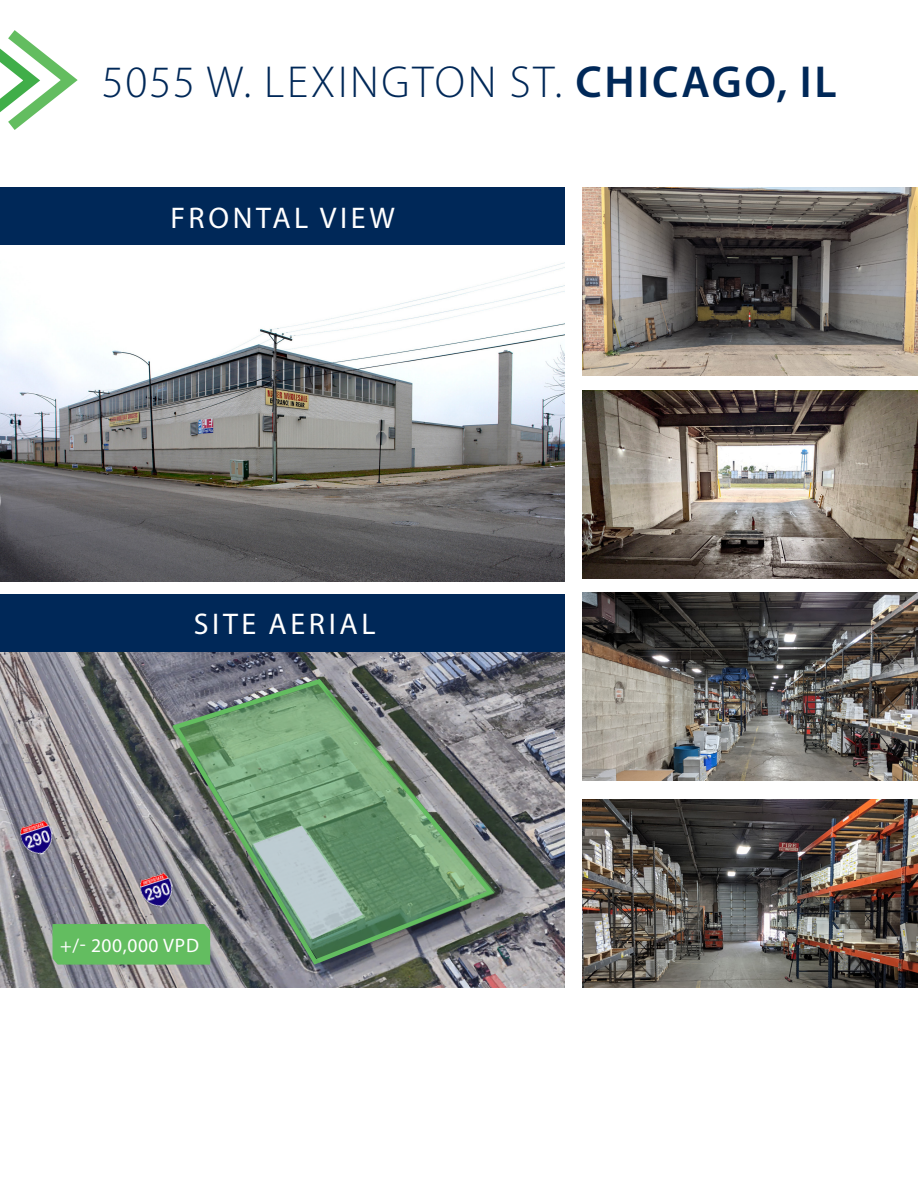
<style>
.page{position:relative;width:918px;height:1188px;background:#fff}
.page>*{position:absolute;margin:0;border:0;box-sizing:border-box;transform-origin:0 0}
.Cawley_BODY_COPY{font:300 45px "Myriad Pro";letter-spacing:.06em;color:#002858}
.Cawley_BODY_COPY-2{font:30px "Myriad Pro";letter-spacing:.12em;color:#fff}
.Cawley_BODY_COPY-3{font:19.5px "Myriad Pro";letter-spacing:.03em;color:#fff}
.s1{font-weight:600}
</style>
<div class="page">
<img style="left:0;top:263px;width:564px;height:319px">
<img style="left:582px;top:593px;width:336px;height:188px">
<img style="left:582px;top:188px;width:336px;height:187px">
<img style="left:582px;top:390px;width:336px;height:188px">
<img style="left:582px;top:800px;width:336px;height:187px">
<svg style="left:0;top:30px;width:78px;height:100px"></svg>
<img style="left:0;top:652px;width:564px;height:335px">
<svg style="left:170px;top:676px;width:328px;height:291px;background:#767880"></svg>
<div style="left:175px;top:686px;width:338px;height:295px;background:#231f20;opacity:.75"></div>
<svg style="left:172px;top:683px;width:323px;height:280px;background:#758c79"></svg>
<svg style="left:253px;top:826px;width:110px;height:113px;background:#8ca79a"></svg>
<img style="left:18px;top:818px;width:40px;height:41px">
<img style="left:138px;top:871px;width:40px;height:40px">
<svg style="left:51px;top:923px;width:161px;height:43px;background:#66b964"></svg>
<div style="left:0;top:188px;width:564px;height:57px;background:#002858"></div>
<div style="left:0;top:594px;width:564px;height:58px;background:#002858"></div>
<p class="Cawley_BODY_COPY" style="left:102px;top:55px;width:736px">5055 W. LEXINGTON ST. <span class="s1">CHICAGO, IL</span></p>
<p class="Cawley_BODY_COPY-2" style="left:170px;top:199px;width:226px">FRONTAL VIEW</p>
<p class="Cawley_BODY_COPY-2" style="left:194px;top:606px;width:183px">SITE AERIAL</p>
<p class="Cawley_BODY_COPY-3" style="left:60px;top:933px;width:140px">+/- 200,000 VPD</p>
</div>
